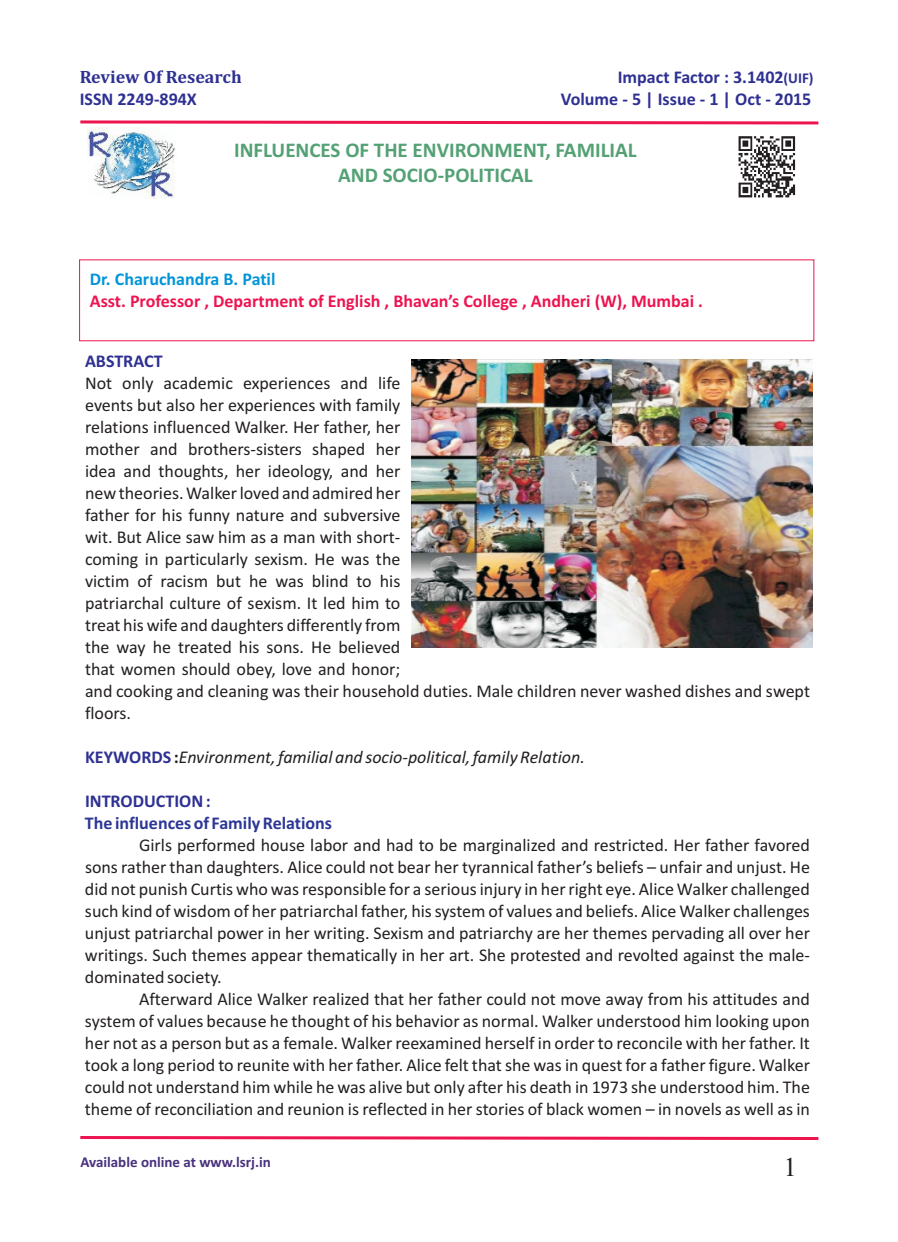
<style>
.page{position:relative;width:898px;height:1242px;background:#fff}
.page>*{position:absolute;margin:0;border:0;box-sizing:border-box;transform-origin:0 0}
.t1{font:27px "Times New Roman";color:#231f20}
.t2{font:700 21px/25.7px "Calibri";color:#53a174;text-align:center}
.t3{font:18px/21.9px "Calibri";color:#231f20;text-align:justify}
.t4{font:700 18px "Calibri";color:#2e3092}
.t5{font:700 18px "Calibri";color:#ed1450}
.t6{font:italic 18px "Calibri";color:#231f20}
.t7{font:700 18px "Calibri";color:#2c3695}
.t8{font:700 18px "Calibri";color:#0095d9}
.t9{font:700 18px "Cambria";color:#2e3092}
.t10{font:700 15px "Calibri";color:#49317d}
.s1{font-size:15px}
.s2{font-weight:700;font-style:normal;color:#2e3092}
.s3{font-weight:700;font-style:normal}
</style>
<div class="page">
<img style="left:738px;top:136px;width:58px;height:62px">
<svg style="left:80px;top:1136px;width:739px;height:4px;background:#f14e7b"></svg>
<svg style="left:80px;top:120px;width:739px;height:5px"></svg>
<img style="left:411px;top:359px;width:401px;height:288px">
<img style="left:87px;top:127px;width:89px;height:71px">
<p class="t9" style="left:80px;top:69px;width:163px">Review Of Research</p>
<p class="t4" style="left:617px;top:69px;width:197px">Impact Factor : 3.1402<span class="s1">(UIF)</span></p>
<p class="t4" style="left:80px;top:91px;width:119px">ISSN 2249-894X</p>
<p class="t4" style="left:560px;top:91px;width:252px">Volume - 5 | Issue - 1 | Oct - 2015</p>
<p class="t2" style="left:234px;top:138px;width:404px">INFLUENCES OF THE ENVIRONMENT, FAMILIAL<br>AND SOCIO-POLITICAL</p>
<p class="t8" style="left:90px;top:272px;width:187px">Dr. Charuchandra B. Patil</p>
<p class="t5" style="left:90px;top:294px;width:614px">Asst. Professor , Department of English , Bhavan’s College , Andheri (W), Mumbai .</p>
<p class="t4" style="left:85px;top:354px;width:79px">ABSTRACT</p>
<p class="t3" style="left:85px;top:374px;width:726px;text-align:left">Not only academic experiences and life<br>events but also her experiences with family<br>relations influenced Walker. Her father, her<br>mother and brothers-sisters shaped her<br>idea and thoughts, her ideology, and her<br>new theories. Walker loved and admired her<br>father for his funny nature and subversive<br>wit. But Alice saw him as a man with short-<br>coming in particularly sexism. He was the<br>victim of racism but he was blind to his<br>patriarchal culture of sexism. It led him to<br>treat his wife and daughters differently from<br>the way he treated his sons. He believed<br>that women should obey, love and honor;<br>and cooking and cleaning was their household duties. Male children never washed dishes and swept floors.</p>
<p class="t6" style="left:85px;top:749px;width:501px"><span class="s2">KEYWORDS</span><span class="s3">:</span>Environment, familial and socio-political, family Relation.</p>
<p class="t4" style="left:85px;top:793px;width:127px">INTRODUCTION :</p>
<p class="t7" style="left:85px;top:815px;width:248px">The influences of Family Relations</p>
<p class="t3" style="left:85px;top:835px;width:726px;text-indent:54px">Girls performed house labor and had to be marginalized and restricted. Her father favored sons rather than daughters. Alice could not bear her tyrannical father’s beliefs – unfair and unjust. He did not punish Curtis who was responsible for a serious injury in her right eye. Alice Walker challenged such kind of wisdom of her patriarchal father, his system of values and beliefs. Alice Walker challenges unjust patriarchal power in her writing. Sexism and patriarchy are her themes pervading all over her writings. Such themes appear thematically in her art. She protested and revolted against the male&shy;dominated society.</p>
<p class="t3" style="left:85px;top:989px;width:726px;text-indent:54px">Afterward Alice Walker realized that her father could not move away from his attitudes and system of values because he thought of his behavior as normal. Walker understood him looking upon her not as a person but as a female. Walker reexamined herself in order to reconcile with her father. It took a long period to reunite with her father. Alice felt that she was in quest for a father figure. Walker could not understand him while he was alive but only after his death in 1973 she understood him. The theme of reconciliation and reunion is reflected in her stories of black women – in novels as well as in</p>
<p class="t10" style="left:80px;top:1155px;width:192px">Available online at www.lsrj.in</p>
<h1 class="t1" style="left:783px;top:1157px;width:15px">1</h1>
</div>
